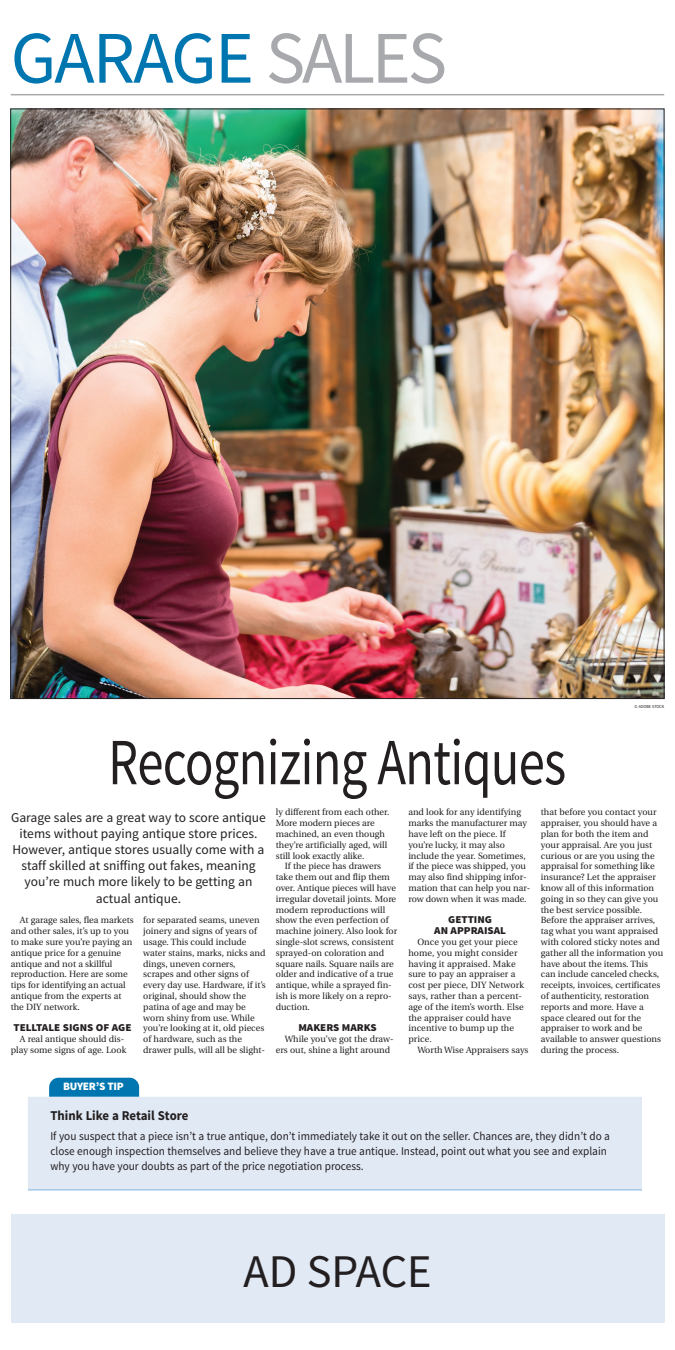
<style>
.page{position:relative;width:675px;height:1350px;background:#fff}
.page>*{position:absolute;margin:0;border:0;box-sizing:border-box;transform-origin:0 0}
.t1{font:74.25px "Source Sans Pro";letter-spacing:-.03em;color:#0076b0}
.t2{font:66px "Source Sans Pro";letter-spacing:-.015em;color:#231f20;scale:.8 1}
.t3{font:46.8px "Source Sans Pro";color:#231f20}
.t4{font:13.5px/16.2px "Source Sans Pro";color:#231f20;text-align:center}
.t5{font:700 13.5px "Source Sans Pro";color:#231f20;scale:.95 1}
.t6{font:11.85px/15px "Source Sans Pro";color:#231f20;scale:.95 1}
.t7{font:900 11.25px "Source Sans Pro";letter-spacing:-.02em;color:#fff}
.t8{font:900 10.5px/10.8px "Source Sans Pro";color:#231f20;text-align:center;scale:1.05 1}
.t9{font:9px/10.8px "Utopia";color:#231f20}
.t10{font:4.5px "Source Sans Pro";color:#231f20;scale:.95 1}
.s1{color:#a8a9ad}
</style>
<div class="page">
<hr style="left:11px;top:94px;width:653px;height:1px;background:#a8a9ad">
<div style="left:11px;top:1215px;width:653px;height:108px;background:#e1e9f5"></div>
<img style="left:12px;top:111px;width:650px;height:586px">
<svg style="left:49px;top:1078px;width:90px;height:19px;background:#097ab2"></svg>
<div style="left:28px;top:1097px;width:614px;height:93px;background:#e1e9f5"></div>
<hr style="left:28px;top:1190px;width:614px;height:1px;background:#80b9e3">
<h1 class="t1" style="left:11px;top:12px;width:438px">GARAGE <span class="s1">SALES</span></h1>
<h2 class="t2" style="left:108px;top:721px;width:574px">Recognizing Antiques</h2>
<p class="t10" style="left:635px;top:703px;width:33px">© ADOBE STOCK</p>
<h3 class="t4" style="left:11px;top:809px;width:256px">Garage sales are a great way to score antique items without paying antique store prices.<br>However, antique stores usually come with a staff skilled at sniffing out fakes, meaning you’re much more likely to be getting an actual antique.</h3>
<p class="t9" style="left:11px;top:915px;width:124px;text-indent:9px">At garage sales, flea markets and other sales, it’s up to you to make sure you’re paying an antique price for a genuine antique and not a skillful reproduction. Here are some tips for identifying an actual antique from the experts at the DIY network.</p>
<p class="t8" style="left:13px;top:1023px;width:114px">TELLTALE SIGNS OF AGE</p>
<p class="t9" style="left:11px;top:1034px;width:117px;text-align:right">A real antique should dis&shy;play some signs of age. Look</p>
<p class="t9" style="left:143px;top:915px;width:124px">for separated seams, uneven joinery and signs of years of usage. This could include water stains, marks, nicks and dings, uneven corners, scrapes and other signs of every day use. Hardware, if it’s original, should show the patina of age and may be worn shiny from use. While you’re looking at it, old pieces of hardware, such as the drawer pulls, will all be slight-</p>
<p class="t9" style="left:276px;top:807px;width:115px">ly different from each other.<br>More modern pieces are machined, an even though they’re artificially aged, will still look exactly alike.</p>
<p class="t9" style="left:276px;top:861px;width:123px;text-indent:9px">If the piece has drawers take them out and flip them over. Antique pieces will have irregular dovetail joints. More modern reproductions will show the even perfection of machine joinery. Also look for single-slot screws, consistent sprayed-on coloration and square nails. Square nails are older and indicative of a true antique, while a sprayed fin&shy;ish is more likely on a repro&shy;duction.</p>
<p class="t8" style="left:298px;top:1023px;width:76px">MAKERS MARKS</p>
<p class="t9" style="left:276px;top:1034px;width:119px;text-indent:9px">While you’ve got the draw&shy;ers out, shine a light around</p>
<p class="t9" style="left:408px;top:807px;width:124px">and look for any identifying marks the manufacturer may have left on the piece. If you’re lucky, it may also include the year. Sometimes, if the piece was shipped, you may also find shipping infor&shy;mation that can help you nar&shy;row down when it was made.</p>
<p class="t8" style="left:434px;top:915px;width:70px">GETTING<br>AN APPRAISAL</p>
<p class="t9" style="left:408px;top:937px;width:117px;text-indent:9px">Once you get your piece home, you might consider having it appraised. Make sure to pay an appraiser a cost per piece, DIY Network says, rather than a percent&shy;age of the item’s worth. Else the appraiser could have incentive to bump up the price.</p>
<p class="t9" style="left:417px;top:1045px;width:113px">Worth Wise Appraisers says</p>
<p class="t9" style="left:541px;top:807px;width:124px">that before you contact your appraiser, you should have a plan for both the item and your appraisal. Are you just curious or are you using the appraisal for something like insurance? Let the appraiser know all of this information going in so they can give you the best service possible.<br>Before the appraiser arrives, tag what you want appraised with colored sticky notes and gather all the information you have about the items. This can include canceled checks, receipts, invoices, certificates of authenticity, restoration reports and more. Have a space cleared out for the appraiser to work and be available to answer questions during the process.</p>
<p class="t7" style="left:63px;top:1079px;width:62px">BUYER’S TIP</p>
<h3 class="t5" style="left:50px;top:1107px;width:147px">Think Like a Retail Store</h3>
<p class="t6" style="left:50px;top:1129px;width:591px">If you suspect that a piece isn’t a true antique, don’t immediately take it out on the seller. Chances are, they didn’t do a close enough inspection themselves and believe they have a true antique. Instead, point out what you see and explain why you have your doubts as part of the price negotiation process.</p>
<h3 class="t3" style="left:244px;top:1242px;width:190px">AD SPACE</h3>
</div>
